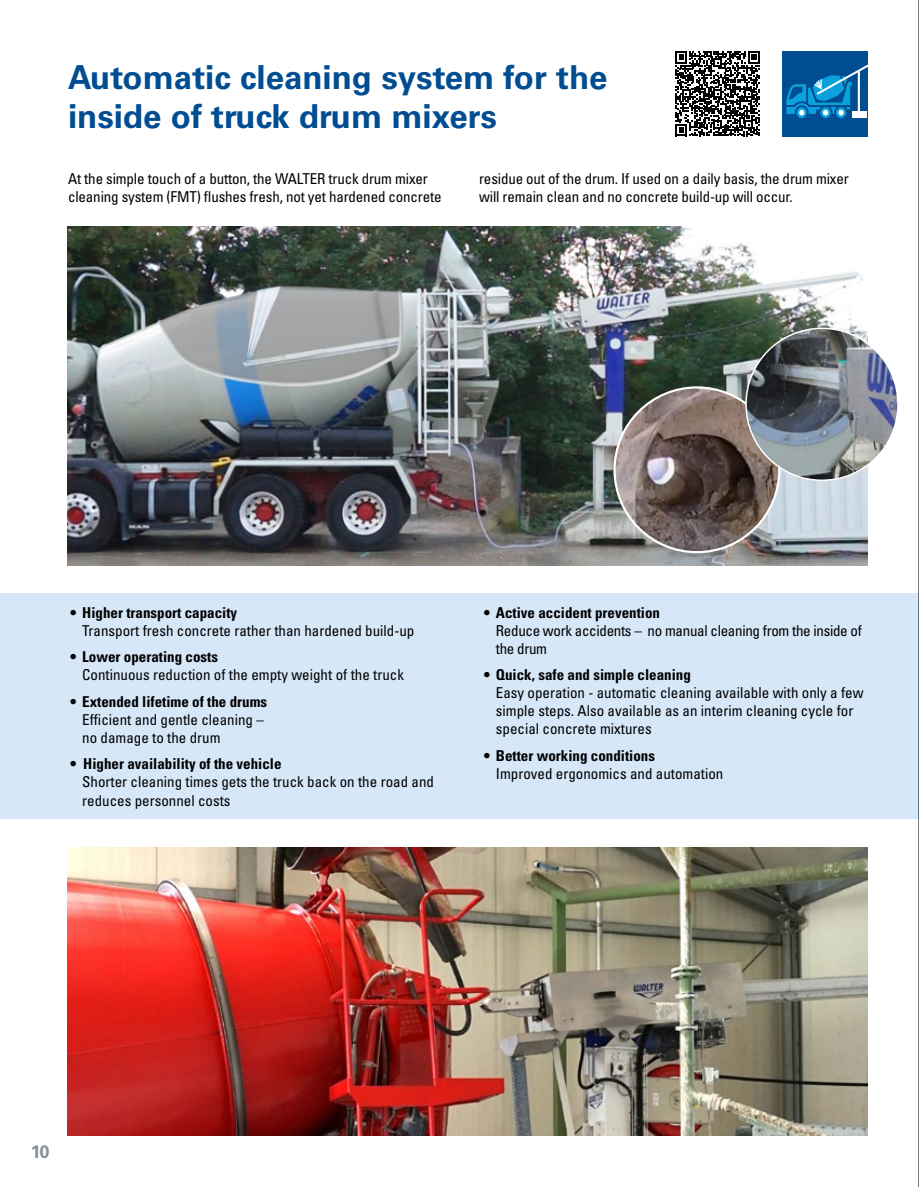
<style>
.page{position:relative;width:919px;height:1187px;background:#fff}
.page>*{position:absolute;margin:0;border:0;box-sizing:border-box;transform-origin:0 0}
.t1{font:700 33px/39.6px "Univers CE";color:#004d92}
.t2{font:700 18px "Univers CE";color:#86919e}
.t3{font:condensed 15px/18px "Univers";color:#000}
.t4{font:700 condensed 15px "Univers";color:#000}
.t5{font:condensed 15px/18px "Univers";letter-spacing:-.02em;color:#000}
</style>
<div class="page">
<img style="left:68px;top:847px;width:799px;height:288px">
<img style="left:68px;top:226px;width:799px;height:339px">
<img style="left:614px;top:387px;width:165px;height:165px;border-radius:82px">
<img style="left:746px;top:328px;width:151px;height:152px;border-radius:76px">
<div style="left:0;top:593px;width:918px;height:226px;background:#d6e7f8"></div>
<div style="left:782px;top:51px;width:85px;height:85px;background:#004d92"></div>
<svg style="left:786px;top:65px;width:81px;height:53px"></svg>
<svg style="left:675px;top:51px;width:85px;height:85px"></svg>
<hr style="left:918px;top:0;width:1px;height:1186px;background:#000">
<h1 class="t1" style="left:68px;top:58px;width:541px">Automatic cleaning system for the inside of truck drum mixers</h1>
<p class="t3" style="left:68px;top:169px;width:375px">At the simple touch of a button, the WALTER truck drum mixer cleaning system (FMT) flushes fresh, not yet hardened concrete</p>
<p class="t3" style="left:479px;top:169px;width:371px">residue out of the drum. If used on a daily basis, the drum mixer will remain clean and no concrete build-up will occur.</p>
<p class="t4" style="left:70px;top:603px;width:168px">• Higher transport capacity</p>
<p class="t3" style="left:82px;top:621px;width:334px">Transport fresh concrete rather than hardened build-up</p>
<p class="t4" style="left:70px;top:647px;width:149px">• Lower operating costs</p>
<p class="t3" style="left:82px;top:665px;width:323px">Continuous reduction of the empty weight of the truck</p>
<p class="t4" style="left:70px;top:692px;width:198px">• Extended lifetime of the drums</p>
<p class="t3" style="left:82px;top:710px;width:183px">Efficient and gentle cleaning – no damage to the drum</p>
<p class="t4" style="left:70px;top:754px;width:213px">• Higher availability of the vehicle</p>
<p class="t3" style="left:82px;top:772px;width:353px">Shorter cleaning times gets the truck back on the road and reduces personnel costs</p>
<p class="t4" style="left:484px;top:603px;width:178px">• Active accident prevention</p>
<p class="t5" style="left:496px;top:621px;width:367px">Reduce work accidents – no manual cleaning from the inside of the drum</p>
<p class="t4" style="left:484px;top:665px;width:208px">• Quick, safe and simple cleaning</p>
<p class="t3" style="left:496px;top:683px;width:369px">Easy operation - automatic cleaning available with only a few simple steps. Also available as an interim cleaning cycle for special concrete mixtures</p>
<p class="t4" style="left:484px;top:746px;width:173px">• Better working conditions</p>
<p class="t3" style="left:496px;top:764px;width:229px">Improved ergonomics and automation</p>
<p class="t2" style="left:31px;top:1141px;width:20px">10</p>
</div>
